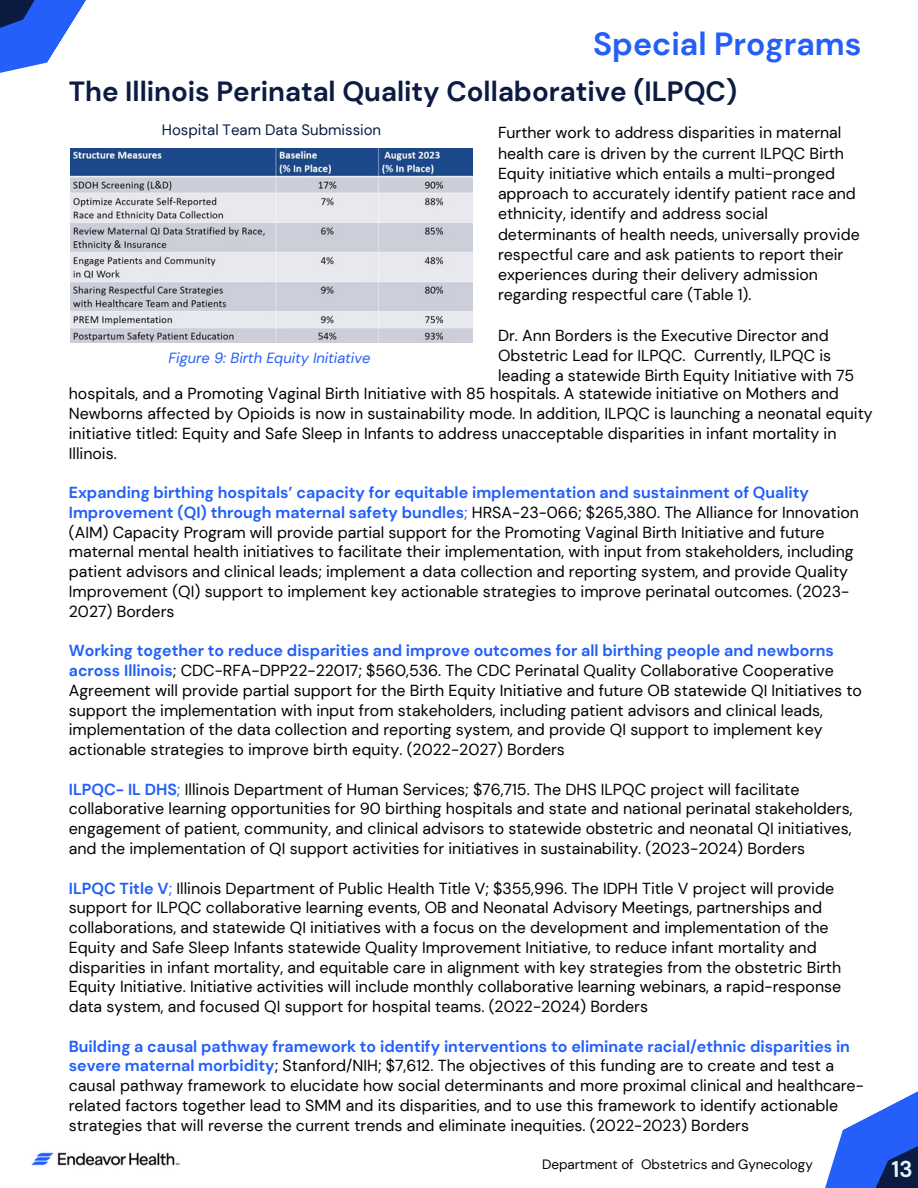
<style>
.page{position:relative;width:918px;height:1188px;background:#fff}
.page>*{position:absolute;margin:0;border:0;box-sizing:border-box;transform-origin:0 0}
.t1{font:700 31.95px "DM Sans";color:#235ff8}
.t2{font:700 27.75px "DM Sans";color:#0b1b42}
.t3{font:15.9px/19.8px "DM Sans";color:#000}
.t4{font:15px "DM Sans";color:#0b1b42}
.t5{font:italic 14.7px "DM Sans";color:#235ff8}
.t6{font:13.5px "DM Sans";color:#000}
.s1{font-weight:700;color:#235ff8}
.s2{color:#235ff8}
</style>
<div class="page">
<svg style="left:0;top:0;width:86px;height:73px;fill:#235ff8"></svg>
<svg style="left:825px;top:1091px;width:93px;height:97px;fill:#235ff8"></svg>
<img style="left:31px;top:1152px;width:149px;height:14px">
<img style="left:70px;top:148px;width:403px;height:195px">
<svg style="left:892px;top:1161px;width:20px;height:16px"></svg>
<p class="t1" style="left:593px;top:23px;width:270px">Special Programs</p>
<h2 class="t2" style="left:69px;top:73px;width:670px">The Illinois Perinatal Quality Collaborative (ILPQC)</h2>
<p class="t4" style="left:162px;top:121px;width:221px">Hospital Team Data Submission</p>
<p class="t5" style="left:168px;top:349px;width:204px">Figure 9: Birth Equity Initiative</p>
<h3 class="t3" style="left:498px;top:123px;width:363px;line-height:20.2px">Further work to address disparities in maternal health care is driven by the current ILPQC Birth Equity initiative which entails a multi-pronged approach to accurately identify patient race and ethnicity, identify and address social determinants of health needs, universally provide respectful care and ask patients to report their experiences during their delivery admission regarding respectful care (Table 1).</h3>
<h3 class="t3" style="left:498px;top:325px;width:358px;line-height:20.2px">Dr. Ann Borders is the Executive Director and<br>Obstetric Lead for ILPQC. Currently, ILPQC is leading a statewide Birth Equity Initiative with 75</h3>
<h3 class="t3" style="left:69px;top:384px;width:805px">hospitals, and a Promoting Vaginal Birth Initiative with 85 hospitals. A statewide initiative on Mothers and Newborns affected by Opioids is now in sustainability mode. In addition, ILPQC is launching a neonatal equity initiative titled: Equity and Safe Sleep in Infants to address unacceptable disparities in infant mortality in Illinois.</h3>
<p class="t3" style="left:69px;top:483px;width:792px"><span class="s1">Expanding birthing hospitals’ capacity for equitable implementation and sustainment of Quality Improvement (QI) through maternal safety bundles</span><span class="s2">;</span> HRSA-23-066; $265,380. The Alliance for Innovation (AIM) Capacity Program will provide partial support for the Promoting Vaginal Birth Initiative and future maternal mental health initiatives to facilitate their implementation, with input from stakeholders, including patient advisors and clinical leads; implement a data collection and reporting system, and provide Quality Improvement (QI) support to implement key actionable strategies to improve perinatal outcomes. (2023- 2027) Borders</p>
<h3 class="t3" style="left:69px;top:641px;width:795px"><span class="s1">Working together to reduce disparities and improve outcomes for all birthing people and newborns across Illinois</span>; CDC-RFA-DPP22-22017; $560,536. The CDC Perinatal Quality Collaborative Cooperative Agreement will provide partial support for the Birth Equity Initiative and future OB statewide QI Initiatives to support the implementation with input from stakeholders, including patient advisors and clinical leads, implementation of the data collection and reporting system, and provide QI support to implement key actionable strategies to improve birth equity. (2022-2027) Borders</h3>
<h3 class="t3" style="left:69px;top:779px;width:785px"><span class="s1">ILPQC- IL DHS</span><span class="s2">;</span> Illinois Department of Human Services; $76,715. The DHS ILPQC project will facilitate collaborative learning opportunities for 90 birthing hospitals and state and national perinatal stakeholders, engagement of patient, community, and clinical advisors to statewide obstetric and neonatal QI initiatives, and the implementation of QI support activities for initiatives in sustainability. (2023-2024) Borders</h3>
<h3 class="t3" style="left:69px;top:878px;width:774px"><span class="s1">ILPQC Title V</span><span class="s2">;</span> Illinois Department of Public Health Title V; $355,996. The IDPH Title V project will provide support for ILPQC collaborative learning events, OB and Neonatal Advisory Meetings, partnerships and collaborations, and statewide QI initiatives with a focus on the development and implementation of the Equity and Safe Sleep Infants statewide Quality Improvement Initiative, to reduce infant mortality and disparities in infant mortality, and equitable care in alignment with key strategies from the obstetric Birth Equity Initiative. Initiative activities will include monthly collaborative learning webinars, a rapid-response data system, and focused QI support for hospital teams. (2022-2024) Borders</h3>
<h3 class="t3" style="left:69px;top:1036px;width:797px"><span class="s1">Building a causal pathway framework to identify interventions to eliminate racial/ethnic disparities in severe maternal morbidity</span>; Stanford/NIH; $7,612. The objectives of this funding are to create and test a causal pathway framework to elucidate how social determinants and more proximal clinical and healthcare&shy;related factors together lead to SMM and its disparities, and to use this framework to identify actionable strategies that will reverse the current trends and eliminate inequities. (2022-2023) Borders</h3>
<h3 class="t6" style="left:542px;top:1156px;width:272px">Department of Obstetrics and Gynecology</h3>
</div>
